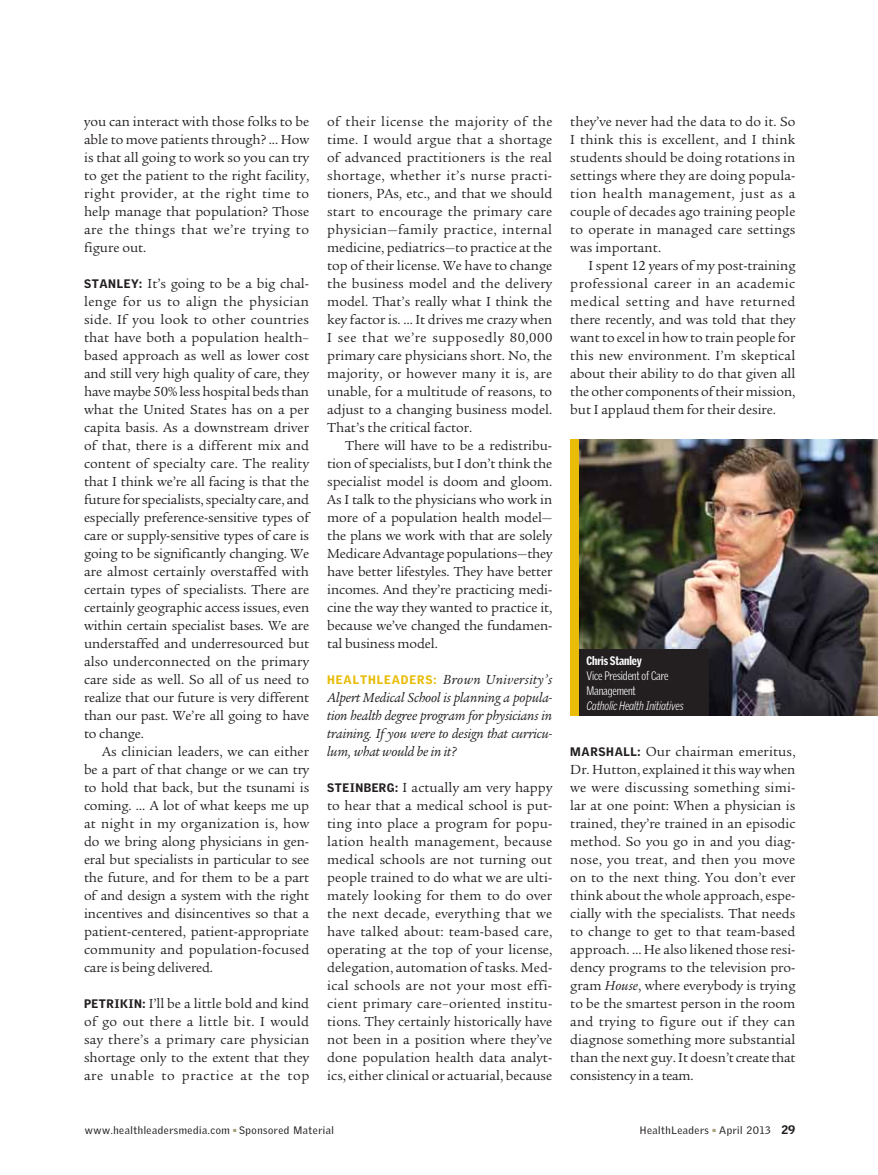
<style>
.page{position:relative;width:878px;height:1175px;background:#fff}
.page>*{position:absolute;margin:0;border:0;box-sizing:border-box;transform-origin:0 0}
.t1{font:14.25px/18px "Legacy Serif Std";color:#231f20;text-align:justify}
.t2{font:italic 14.25px/18px "Legacy Serif Std";letter-spacing:-.01em;color:#231f20;text-align:justify}
.t3{font:300 12px/15px "Griffith Gothic Cond";letter-spacing:-.015em;color:#fff}
.t4{font:italic 300 12px "Griffith Gothic";letter-spacing:-.015em;color:#fff;scale:.8 1}
.t5{font:900 12px "Griffith Gothic Cond";color:#fff}
.t6{font:10.5px "Griffith Gothic";letter-spacing:.05em;color:#231f20}
.s1{font-family:"Griffith Gothic";font-weight:900;font-size:12px}
.s2{font-family:"Griffith Gothic";font-weight:900;font-style:normal;font-size:12px;color:#e8bc07}
.s3{font-style:italic}
.s4{font-weight:900;font-size:12px}
</style>
<div class="page">
<img style="left:579px;top:439px;width:299px;height:276px">
<div style="left:579px;top:649px;width:130px;height:66px;background:#231f20"></div>
<div style="left:570px;top:439px;width:9px;height:276px;background:#e8bc07"></div>
<p class="t1" style="left:84px;top:113px;width:227px">you can interact with those folks to be able to move patients through? ... How is that all going to work so you can try to get the patient to the right facility, right provider, at the right time to help manage that population? Those are the things that we’re trying to figure out.</p>
<p class="t1" style="left:84px;top:275px;width:227px"><span class="s1">STANLEY:</span> It’s going to be a big chal&shy;lenge for us to align the physician side. If you look to other countries that have both a population health– based approach as well as lower cost and still very high quality of care, they have maybe 50% less hospital beds than what the United States has on a per capita basis. As a downstream driver of that, there is a different mix and content of specialty care. The reality that I think we’re all facing is that the future for specialists, specialty care, and especially preference-sensitive types of care or supply-sensitive types of care is going to be significantly changing. We are almost certainly overstaffed with certain types of specialists. There are certainly geographic access issues, even within certain specialist bases. We are understaffed and underresourced but also underconnected on the primary care side as well. So all of us need to realize that our future is very different than our past. We’re all going to have to change.</p>
<p class="t1" style="left:84px;top:743px;width:227px;text-indent:18px">As clinician leaders, we can either be a part of that change or we can try to hold that back, but the tsunami is coming. … A lot of what keeps me up at night in my organization is, how do we bring along physicians in gen&shy;eral but specialists in particular to see the future, and for them to be a part of and design a system with the right incentives and disincentives so that a patient-centered, patient-appropriate community and population-focused care is being delivered.</p>
<p class="t1" style="left:84px;top:995px;width:227px"><span class="s1">PETRIKIN:</span> I’ll be a little bold and kind of go out there a little bit. I would say there’s a primary care physician shortage only to the extent that they are unable to practice at the top</p>
<p class="t1" style="left:327px;top:113px;width:227px">of their license the majority of the time. I would argue that a shortage of advanced practitioners is the real shortage, whether it’s nurse practi&shy;tioners, PAs, etc., and that we should start to encourage the primary care physician—family practice, internal medicine, pediatrics—to practice at the top of their license. We have to change the business model and the delivery model. That’s really what I think the key factor is. … It drives me crazy when I see that we’re supposedly 80,000 primary care physicians short. No, the majority, or however many it is, are unable, for a multitude of reasons, to adjust to a changing business model.<br>That’s the critical factor.</p>
<p class="t1" style="left:327px;top:437px;width:227px;text-indent:18px">There will have to be a redistribu&shy;tion of specialists, but I don’t think the specialist model is doom and gloom.<br>As I talk to the physicians who work in more of a population health model— the plans we work with that are solely Medicare Advantage populations—they have better lifestyles. They have better incomes. And they’re practicing medi&shy;cine the way they wanted to practice it, because we’ve changed the fundamen&shy;tal business model.</p>
<p class="t2" style="left:327px;top:671px;width:226px"><span class="s2">H EALTHLEADERS:</span> Brown University’s Alpert Medical School is planning a popula&shy;tion health degree program for physicians in training. If you were to design that curricu&shy;lum, what would be in it?</p>
<p class="t1" style="left:327px;top:779px;width:227px"><span class="s1">STEINBERG:</span> I actually am very happy to hear that a medical school is put&shy;ting into place a program for popu&shy;lation health management, because medical schools are not turning out people trained to do what we are ulti&shy;mately looking for them to do over the next decade, everything that we have talked about: team-based care, operating at the top of your license, delegation, automation of tasks. Med&shy;ical schools are not your most effi&shy;cient primary care–oriented institu&shy;tions. They certainly historically have not been in a position where they’ve done population health data analyt&shy;ics, either clinical or actuarial, because</p>
<p class="t6" style="left:85px;top:1124px;width:250px">www.healthleadersmedia.com <sup>■</sup> Sponsored Material</p>
<p class="t1" style="left:570px;top:113px;width:226px">they’ve never had the data to do it. So I think this is excellent, and I think students should be doing rotations in settings where they are doing popula&shy;tion health management, just as a couple of decades ago training people to operate in managed care settings was important.</p>
<p class="t1" style="left:570px;top:257px;width:227px;text-indent:18px">I spent 12 years of my post-training professional career in an academic medical setting and have returned there recently, and was told that they want to excel in how to train people for this new environment. I’m skeptical about their ability to do that given all the other components of their mission, but I applaud them for their desire.</p>
<p class="t5" style="left:586px;top:654px;width:57px">Chris Stanley</p>
<p class="t3" style="left:586px;top:668px;width:83px">Vice President of Care<br>Management</p>
<p class="t4" style="left:586px;top:698px;width:123px">Catholic Health Initiatives</p>
<p class="t1" style="left:570px;top:743px;width:227px"><span class="s1">M ARSHALL:</span> Our chairman emeritus, Dr. Hutton, explained it this way when we were discussing something simi&shy;lar at one point: When a physician is trained, they’re trained in an episodic method. So you go in and you diag&shy;nose, you treat, and then you move on to the next thing. You don’t ever think about the whole approach, espe&shy;cially with the specialists. That needs to change to get to that team-based approach. … He also likened those resi&shy;dency programs to the television pro&shy;gram <span class="s3">House</span>, where everybody is trying to be the smartest person in the room and trying to figure out if they can diagnose something more substantial than the next guy. It doesn’t create that consistency in a team.</p>
<p class="t6" style="left:640px;top:1124px;width:157px">HealthLeaders <sup>■</sup> April 2013 <span class="s4">29</span></p>
</div>
